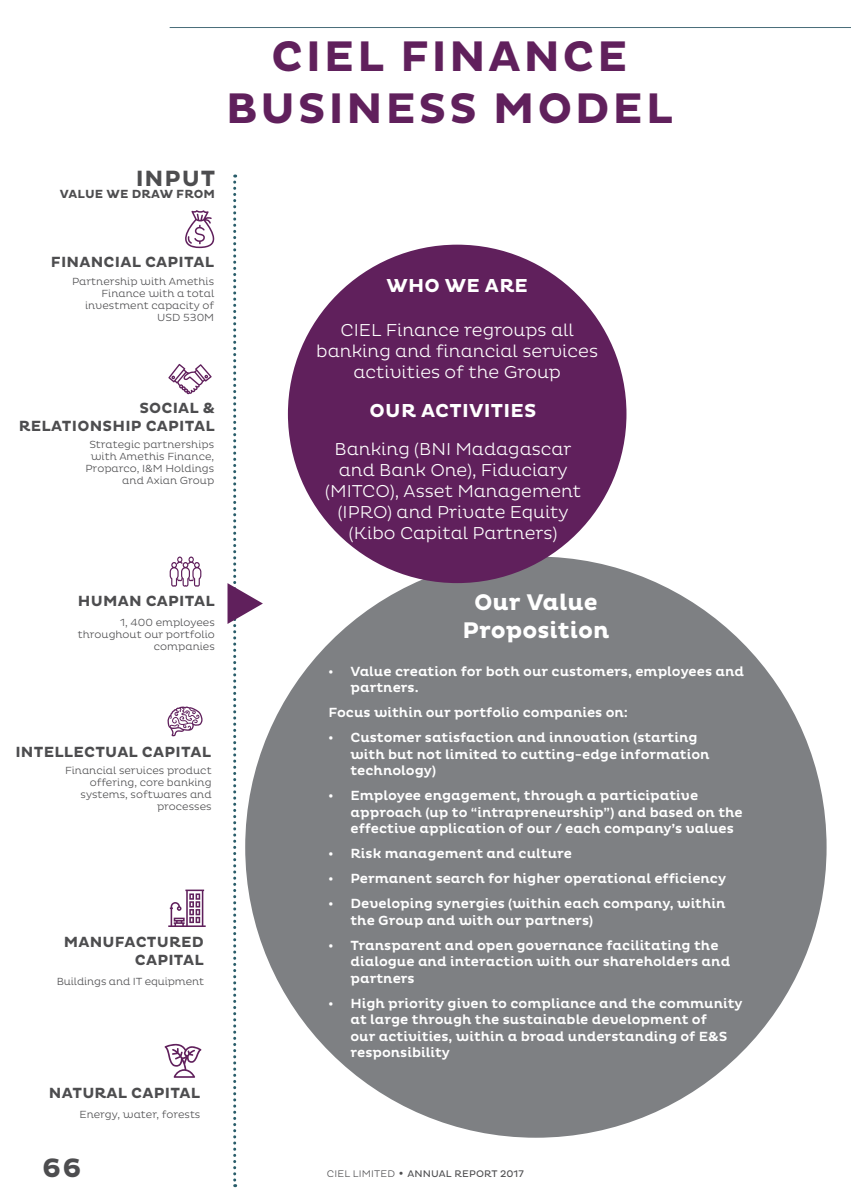
<style>
.page{position:relative;width:851px;height:1191px;background:#fff}
.page>*{position:absolute;margin:0;border:0;box-sizing:border-box;transform-origin:0 0}
.t1{font:700 43.5px/52.2px "Pluto";letter-spacing:.06em;color:#60205c;text-align:center}
.t2{font:700 27px "Pluto";color:#4d4d4f}
.t3{font:700 23.1px/27.6px "Pluto";color:#fff;text-align:center}
.t4{font:700 22.5px "Pluto";letter-spacing:.04em;color:#4d4d4f}
.t5{font:700 19.05px "Pluto";letter-spacing:.015em;color:#fff}
.t6{font:300 17.55px/21px "Pluto";color:#fff;text-align:center}
.t7{font:700 15px/18px "Pluto";letter-spacing:.015em;color:#4d4d4f;text-align:right}
.t8{font:500 13.5px/16.5px "Pluto";color:#fff}
.t9{font:700 12px "Pluto";letter-spacing:.015em;color:#4d4d4f}
.t10{font:300 10.5px/12px "Pluto";color:#4d4d4f;text-align:right}
.t11{font:9.75px "Pluto";letter-spacing:.015em;color:#4d4d4f}
.s1{font-weight:300}
.s2{font-family:"Futura";font-weight:700}
</style>
<div class="page">
<hr style="left:170px;top:27px;width:680px;height:1px;background:#476c78">
<svg style="left:185px;top:210px;width:29px;height:38px"></svg>
<svg style="left:164px;top:1043px;width:37px;height:34px"></svg>
<svg style="left:168px;top:364px;width:44px;height:30px"></svg>
<svg style="left:167px;top:706px;width:36px;height:30px"></svg>
<svg style="left:170px;top:556px;width:31px;height:30px"></svg>
<svg style="left:168px;top:889px;width:38px;height:38px"></svg>
<svg style="left:227px;top:174px;width:36px;height:1013px"></svg>
<div style="left:245px;top:556px;width:581px;height:581px;background:#7e8083;border-radius:50%"></div>
<div style="left:288px;top:245px;width:338px;height:338px;background:#60205c;border-radius:50%"></div>
<h1 class="t1" style="left:226px;top:32px;width:448px">CIEL FINANCE<br>BUSINESS MODEL</h1>
<h3 class="t4" style="left:136px;top:166px;width:81px">INPUT</h3>
<p class="t9" style="left:60px;top:187px;width:157px">VALUE WE DRAW FROM</p>
<p class="t7" style="left:51px;top:254px;width:165px">FINANCIAL CAPITAL</p>
<p class="t10" style="left:72px;top:276px;width:144px">Partnership with Amethis<br>Finance with a total investment capacity of<br>USD 530M</p>
<p class="t7" style="left:19px;top:400px;width:197px">SOCIAL &amp;<br>RELATIONSHIP CAPITAL</p>
<p class="t10" style="left:85px;top:438px;width:130px">Strategic partnerships with Amethis Finance,<br>Proparco, I&amp;M Holdings and Axian Group</p>
<p class="t7" style="left:78px;top:592px;width:138px">HUMAN CAPITAL</p>
<p class="t10" style="left:78px;top:616px;width:138px">1, 400 employees throughout our portfolio companies</p>
<p class="t7" style="left:15px;top:743px;width:197px">INTELLECTUAL CAPITAL</p>
<p class="t10" style="left:65px;top:765px;width:148px">Financial services product offering, core banking systems, softwares and processes</p>
<p class="t7" style="left:64px;top:933px;width:142px">MANUFACTURED<br>CAPITAL</p>
<p class="t10" style="left:57px;top:976px;width:149px">Buildings and IT equipment</p>
<p class="t7" style="left:49px;top:1084px;width:153px">NATURAL CAPITAL</p>
<p class="t10" style="left:79px;top:1108px;width:122px">Energy, water, forests</p>
<h3 class="t5" style="left:386px;top:275px;width:143px">WHO WE ARE</h3>
<p class="t6" style="left:316px;top:320px;width:283px">CIEL Finance regroups all banking and financial services activities of the Group</p>
<h3 class="t5" style="left:369px;top:400px;width:168px">OUR ACTIVITIES</h3>
<p class="t6" style="left:325px;top:438px;width:257px">Banking (BNI Madagascar and Bank One), Fiduciary (MITCO), Asset Management (IPRO) and Private Equity (Kibo Capital Partners)</p>
<h3 class="t3" style="left:462px;top:589px;width:148px">Our Value<br>Proposition</h3>
<p class="t8" style="left:350px;top:663px;width:395px;text-indent:-22px">• Value creation for both our customers, employees and partners.</p>
<p class="t8" style="left:328px;top:704px;width:301px">Focus within our portfolio companies on:</p>
<p class="t8" style="left:350px;top:729px;width:360px;text-indent:-22px">• Customer satisfaction and innovation (starting with but not limited to cutting-edge information technology)</p>
<p class="t8" style="left:350px;top:787px;width:394px;text-indent:-22px">• Employee engagement, through a participative approach (up to “intrapreneurship”) and based on the effective application of our / each company’s values</p>
<p class="t8" style="left:328px;top:845px;width:245px">• Risk management and culture</p>
<p class="t8" style="left:328px;top:870px;width:399px">• Permanent search for higher operational efficiency</p>
<p class="t8" style="left:350px;top:895px;width:376px;text-indent:-22px">• Developing synergies (within each company, within the Group and with our partners)</p>
<p class="t8" style="left:350px;top:937px;width:381px;text-indent:-22px">• Transparent and open governance facilitating the dialogue and interaction with our shareholders and partners</p>
<p class="t8" style="left:350px;top:995px;width:393px;text-indent:-22px">• High priority given to compliance and the community at large through the sustainable development of<br>our activities, within a broad understanding of E&amp;S responsibility</p>
<h2 class="t2" style="left:42px;top:1153px;width:41px">66</h2>
<p class="t11" style="left:327px;top:1168px;width:198px"><span class="s1">CIEL LIMITED</span> <span class="s2">•</span> ANNUAL REPORT 2017</p>
</div>
